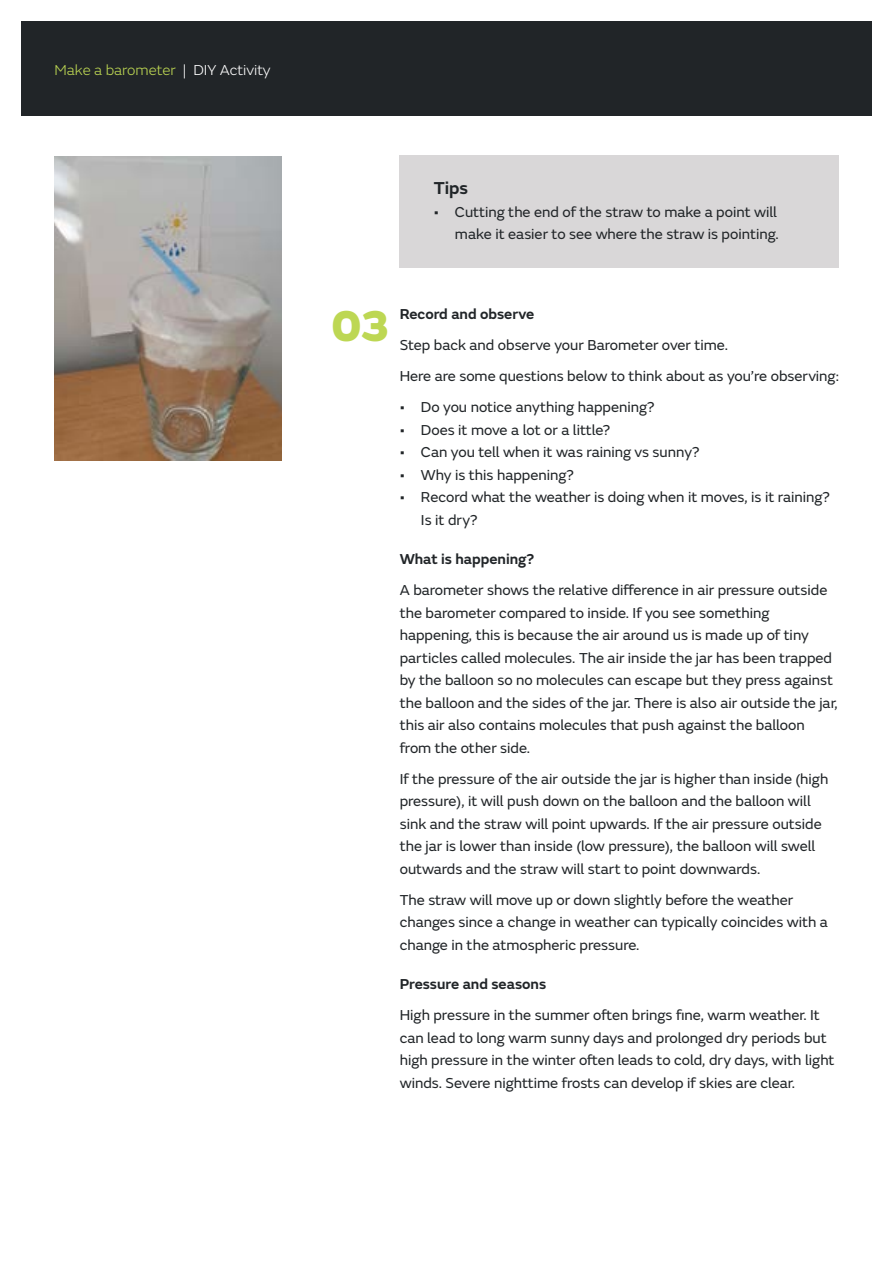
<style>
.page{position:relative;width:893px;height:1263px;background:#fff}
.page>*{position:absolute;margin:0;border:0;box-sizing:border-box;transform-origin:0 0}
.t1{font:800 45px "FS Emeric";color:#bdd753}
.t2{font:600 18px "FS Emeric";color:#212528}
.t3{font:15px/22.5px "FS Emeric";color:#212528}
.t4{font:600 15px "FS Emeric";color:#212528}
.t5{font:300 15px "FS Emeric";color:#bdd753}
.s1{color:#fff}
</style>
<div class="page">
<div style="left:21px;top:21px;width:851px;height:95px;background:#212528"></div>
<div style="left:400px;top:155px;width:439px;height:113px;background:#d9d7d8"></div>
<img style="left:54px;top:156px;width:228px;height:304px">
<p class="t5" style="left:55px;top:60px;width:218px">Make a barometer <span class="s1">| DIY Activity</span></p>
<p class="t2" style="left:434px;top:174px;width:36px">Tips</p>
<p class="t3" style="left:434px;top:199px;width:347px;text-align:right">• Cutting the end of the straw to make a point will make it easier to see where the straw is pointing.</p>
<h1 class="t1" style="left:331px;top:290px;width:61px">03</h1>
<p class="t4" style="left:400px;top:303px;width:136px">Record and observe</p>
<p class="t3" style="left:400px;top:329px;width:441px;line-height:31px">Step back and observe your Barometer over time.<br>Here are some questions below to think about as you’re observing:</p>
<p class="t3" style="left:400px;top:395px;width:256px">• Do you notice anything happening?</p>
<p class="t3" style="left:400px;top:418px;width:212px">• Does it move a lot or a little?</p>
<p class="t3" style="left:400px;top:440px;width:301px">• Can you tell when it was raining vs sunny?</p>
<p class="t3" style="left:400px;top:463px;width:176px">• Why is this happening?</p>
<p class="t3" style="left:421px;top:485px;width:411px;text-indent:-21px">• Record what the weather is doing when it moves, is it raining?<br>Is it dry?</p>
<p class="t4" style="left:400px;top:548px;width:136px">What is happening?</p>
<p class="t3" style="left:400px;top:578px;width:440px">A barometer shows the relative difference in air pressure outside the barometer compared to inside. If you see something happening, this is because the air around us is made up of tiny particles called molecules. The air inside the jar has been trapped by the balloon so no molecules can escape but they press against the balloon and the sides of the jar. There is also air outside the jar, this air also contains molecules that push against the balloon from the other side.</p>
<p class="t3" style="left:400px;top:767px;width:430px">If the pressure of the air outside the jar is higher than inside (high pressure), it will push down on the balloon and the balloon will sink and the straw will point upwards. If the air pressure outside the jar is lower than inside (low pressure), the balloon will swell outwards and the straw will start to point downwards.</p>
<p class="t3" style="left:400px;top:888px;width:430px">The straw will move up or down slightly before the weather changes since a change in weather can typically coincides with a change in the atmospheric pressure.</p>
<p class="t4" style="left:400px;top:973px;width:148px">Pressure and seasons</p>
<p class="t3" style="left:400px;top:1003px;width:436px">High pressure in the summer often brings fine, warm weather. It can lead to long warm sunny days and prolonged dry periods but high pressure in the winter often leads to cold, dry days, with light winds. Severe nighttime frosts can develop if skies are clear.</p>
</div>
